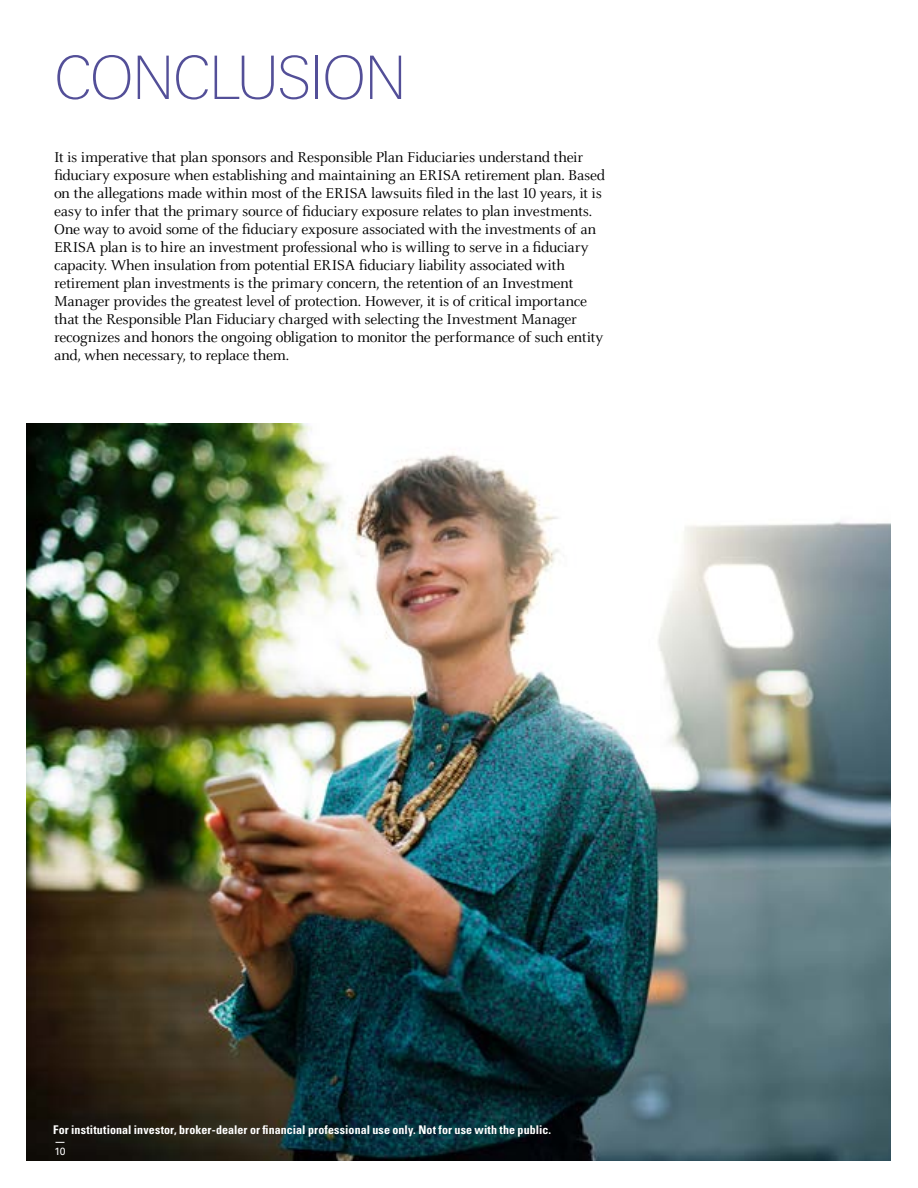
<style>
.page{position:relative;width:918px;height:1188px;background:#fff}
.page>*{position:absolute;margin:0;border:0;box-sizing:border-box;transform-origin:0 0}
.t1{font:100 60px "Linotype Univers 230";letter-spacing:-.04em;color:#534f98}
.t2{font:15.75px/18px "Celeste OT";letter-spacing:-.02em;color:#000}
.t3{font:700 condensed 12px "Univers LT Std";letter-spacing:.005em;color:#fff}
.t4{font:10.5px "Univers LT Std";color:#fff}
</style>
<div class="page">
<img style="left:26px;top:423px;width:865px;height:738px">
<h1 class="t1" style="left:54px;top:44px;width:355px">CONCLUSION</h1>
<p class="t2" style="left:54px;top:148px;width:553px">It is imperative that plan sponsors and Responsible Plan Fiduciaries understand their fiduciary exposure when establishing and maintaining an ERISA retirement plan. Based on the allegations made within most of the ERISA lawsuits filed in the last 10 years, it is easy to infer that the primary source of fiduciary exposure relates to plan investments.<br>One way to avoid some of the fiduciary exposure associated with the investments of an ERISA plan is to hire an investment professional who is willing to serve in a fiduciary capacity. When insulation from potential ERISA fiduciary liability associated with retirement plan investments is the primary concern, the retention of an Investment Manager provides the greatest level of protection. However, it is of critical importance that the Responsible Plan Fiduciary charged with selecting the Investment Manager recognizes and honors the ongoing obligation to monitor the performance of such entity and, when necessary, to replace them.</p>
<p class="t3" style="left:53px;top:1122px;width:500px">For institutional investor, broker-dealer or financial professional use only. Not for use with the public.</p>
<p class="t4" style="left:54px;top:1145px;width:13px">10</p>
</div>
